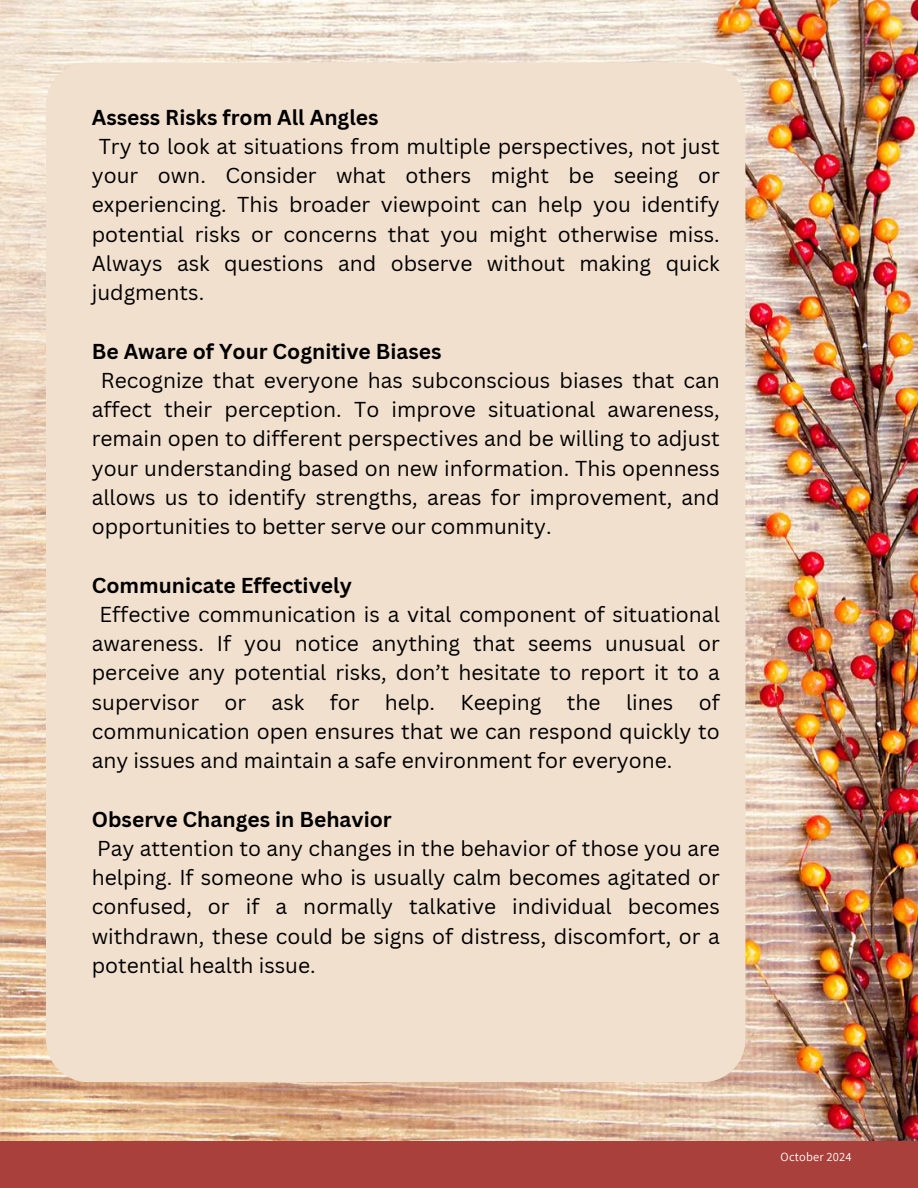
<style>
.page{position:relative;width:918px;height:1188px;background:#fff}
.page>*{position:absolute;margin:0;border:0;box-sizing:border-box;transform-origin:0 0}
.t1{font:21px/29.2px "Canva Sans";color:#000;text-align:justify}
.t2{font:700 21px "Canva Sans";color:#000}
.t3{font:12.45px "Assistant";letter-spacing:.015em;color:#fff}
</style>
<div class="page">
<div style="left:0;top:1141px;width:675px;height:47px;background:#a9403b"></div>
<div style="left:640px;top:1141px;width:278px;height:47px;background:#a9403b"></div>
<img style="left:0;top:0;width:918px;height:1141px">
<div style="left:46px;top:63px;width:699px;height:1019px;background:#f1e0ce"></div>
<p class="t2" style="left:92px;top:104px;width:288px">Assess Risks from All Angles</p>
<p class="t1" style="left:92px;top:132px;width:630px;text-indent:7px">Try to look at situations from multiple perspectives, not just your own. Consider what others might be seeing or experiencing. This broader viewpoint can help you identify potential risks or concerns that you might otherwise miss.<br>Always ask questions and observe without making quick judgments.</p>
<p class="t2" style="left:92px;top:338px;width:351px">Be Aware of Your Cognitive Biases</p>
<p class="t1" style="left:92px;top:366px;width:630px;text-indent:9px">Recognize that everyone has subconscious biases that can affect their perception. To improve situational awareness, remain open to different perspectives and be willing to adjust your understanding based on new information. This openness allows us to identify strengths, areas for improvement, and opportunities to better serve our community.</p>
<p class="t2" style="left:92px;top:572px;width:262px">Communicate Effectively</p>
<p class="t1" style="left:92px;top:600px;width:630px;text-indent:8px">Effective communication is a vital component of situational awareness. If you notice anything that seems unusual or perceive any potential risks, don’t hesitate to report it to a supervisor or ask for help. Keeping the lines of communication open ensures that we can respond quickly to any issues and maintain a safe environment for everyone.</p>
<p class="t2" style="left:92px;top:806px;width:301px">Observe Changes in Behavior</p>
<p class="t1" style="left:92px;top:834px;width:630px">Pay attention to any changes in the behavior of those you are helping. If someone who is usually calm becomes agitated or confused, or if a normally talkative individual becomes withdrawn, these could be signs of distress, discomfort, or a potential health issue.</p>
<p class="t3" style="left:781px;top:1149px;width:73px">October 2024</p>
</div>
